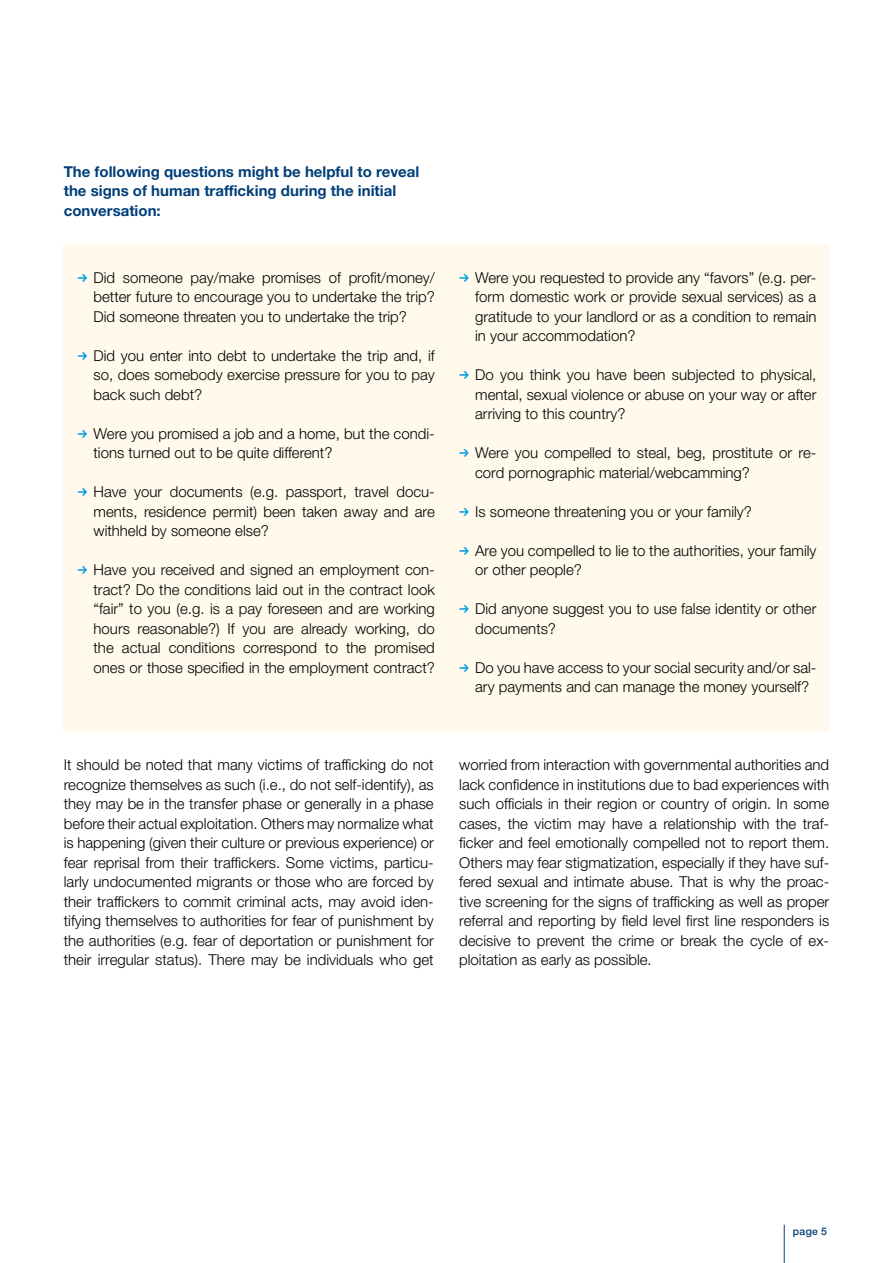
<style>
.page{position:relative;width:893px;height:1263px;background:#fff}
.page>*{position:absolute;margin:0;border:0;box-sizing:border-box;transform-origin:0 0}
.t1{font:300 15px/19.5px "Helvetica Neue LT Pro";color:#000;text-align:justify}
.t2{font:700 15px/19.5px "Helvetica Neue LT Pro";color:#003f79}
.t3{font:500 10.5px "Helvetica Neue LT Std";color:#003f79}
</style>
<div class="page">
<hr style="left:784px;top:1225px;width:1px;height:38px;background:#003f79">
<div style="left:64px;top:244px;width:765px;height:487px;background:#fffaec"></div>
<p class="t2" style="left:64px;top:161px;width:357px">The following questions might be helpful to reveal the signs of human trafficking during the initial conversation:</p>
<p class="t1" style="left:94px;top:267px;width:343px">Did someone pay/make promises of profit/money/ better future to encourage you to undertake the trip?<br>Did someone threaten you to undertake the trip?</p>
<p class="t1" style="left:94px;top:345px;width:343px">Did you enter into debt to undertake the trip and, if so, does somebody exercise pressure for you to pay back such debt?</p>
<p class="t1" style="left:94px;top:423px;width:343px">Were you promised a job and a home, but the condi&shy;tions turned out to be quite different?</p>
<p class="t1" style="left:94px;top:482px;width:343px">Have your documents (e.g. passport, travel docu&shy;ments, residence permit) been taken away and are withheld by someone else?</p>
<p class="t1" style="left:94px;top:560px;width:343px">Have you received and signed an employment con&shy;tract? Do the conditions laid out in the contract look “fair” to you (e.g. is a pay foreseen and are working hours reasonable?) If you are already working, do the actual conditions correspond to the promised ones or those specified in the employment contract?</p>
<p class="t1" style="left:475px;top:267px;width:343px">Were you requested to provide any “favors” (e.g. per&shy;form domestic work or provide sexual services) as a gratitude to your landlord or as a condition to remain in your accommodation?</p>
<p class="t1" style="left:475px;top:365px;width:343px">Do you think you have been subjected to physical, mental, sexual violence or abuse on your way or after arriving to this country?</p>
<p class="t1" style="left:475px;top:443px;width:343px">Were you compelled to steal, beg, prostitute or re&shy;cord pornographic material/webcamming?</p>
<p class="t1" style="left:475px;top:501px;width:278px">Is someone threatening you or your family?</p>
<p class="t1" style="left:475px;top:540px;width:343px">Are you compelled to lie to the authorities, your family or other people?</p>
<p class="t1" style="left:475px;top:599px;width:343px">Did anyone suggest you to use false identity or other documents?</p>
<p class="t1" style="left:475px;top:657px;width:343px">Do you have access to your social security and/or sal&shy;ary payments and can manage the money yourself?</p>
<p class="t1" style="left:64px;top:755px;width:371px">It should be noted that many victims of trafficking do not recognize themselves as such (i.e., do not self-identify), as they may be in the transfer phase or generally in a phase before their actual exploitation. Others may normalize what is happening (given their culture or previous experience) or fear reprisal from their traffickers. Some victims, particu&shy;larly undocumented migrants or those who are forced by their traffickers to commit criminal acts, may avoid iden&shy;tifying themselves to authorities for fear of punishment by the authorities (e.g. fear of deportation or punishment for their irregular status). There may be individuals who get</p>
<p class="t1" style="left:459px;top:755px;width:371px">worried from interaction with governmental authorities and lack confidence in institutions due to bad experiences with such officials in their region or country of origin. In some cases, the victim may have a relationship with the traf&shy;ficker and feel emotionally compelled not to report them.<br>Others may fear stigmatization, especially if they have suf&shy;fered sexual and intimate abuse. That is why the proac&shy;tive screening for the signs of trafficking as well as proper referral and reporting by field level first line responders is decisive to prevent the crime or break the cycle of ex&shy;ploitation as early as possible.</p>
<p class="t3" style="left:793px;top:1225px;width:36px">page 5</p>
</div>
